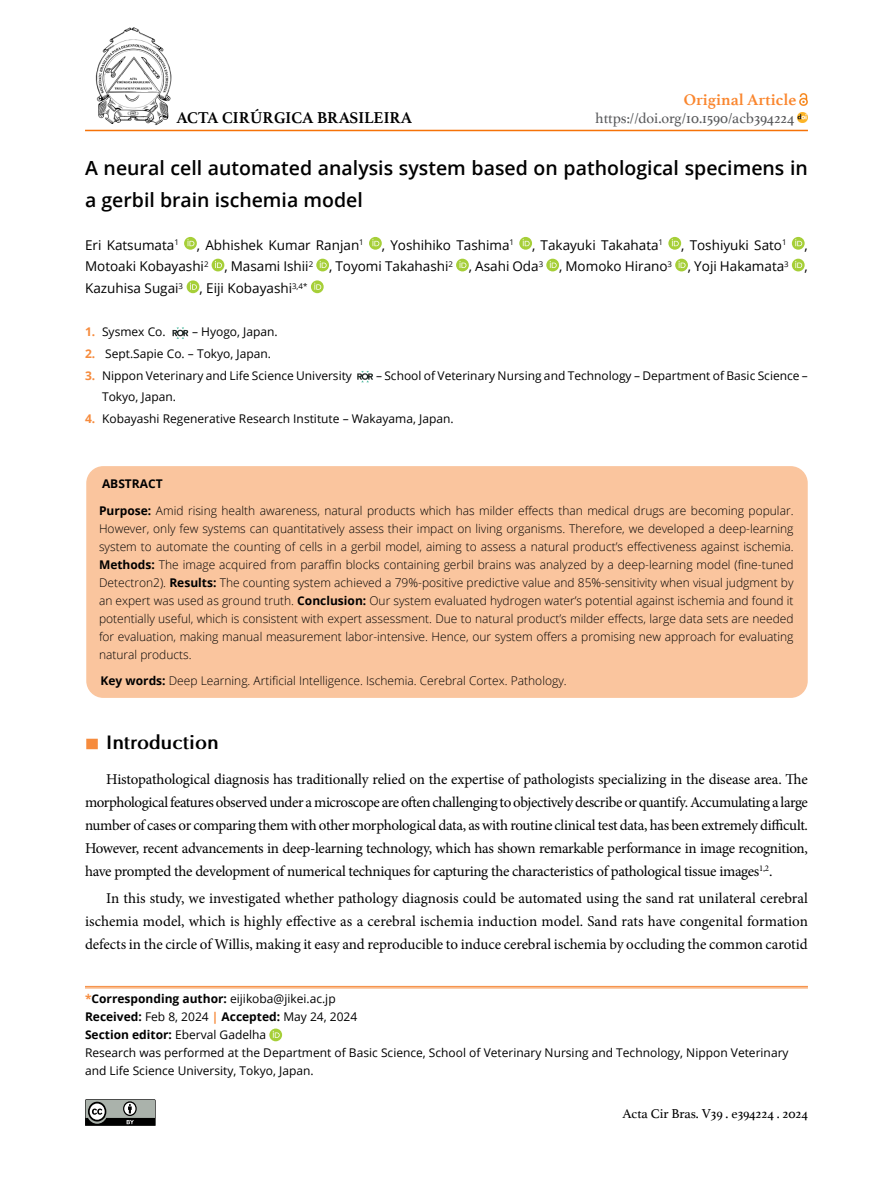
<style>
.page{position:relative;width:893px;height:1191px;background:#fff}
.page>*{position:absolute;margin:0;border:0;box-sizing:border-box;transform-origin:0 0}
.t1{font:600 19.5px/31.5px "Open Sans";color:#000}
.t2{font:700 19.5px "Optima";color:#000}
.t3{font:700 16.5px "Athelas";color:#000}
.t4{font:700 16.5px "Athelas";color:#fa862e}
.t5{font:15px/23px "Minion Pro";letter-spacing:-.015em;color:#000;text-align:justify}
.t6{font:15px "Athelas";color:#58595b}
.t7{font:13.5px/21.8px "Open Sans";color:#000;text-align:justify}
.t8{font:13.5px "Athelas";color:#000}
.t9{font:300 12px/18px "Open Sans";color:#000;text-align:justify}
.t10{font:12px/18px "Open Sans";color:#000}
.t11{font:700 12px "Open Sans";color:#000}
.s1{font-weight:700;color:#f68b3d}
.s2{font-weight:700}
</style>
<div class="page">
<img style="left:95px;top:27px;width:77px;height:98px">
<hr style="left:85px;top:130px;width:723px;height:1px;background:#f67207">
<svg style="left:85px;top:1099px;width:71px;height:27px;background:#757875"></svg>
<svg style="left:800px;top:93px;width:8px;height:13px"></svg>
<svg style="left:797px;top:112px;width:11px;height:11px"></svg>
<svg style="left:184px;top:237px;width:13px;height:13px"></svg>
<svg style="left:187px;top:239px;width:7px;height:7px"></svg>
<svg style="left:369px;top:237px;width:13px;height:13px"></svg>
<svg style="left:372px;top:239px;width:7px;height:7px"></svg>
<svg style="left:519px;top:237px;width:13px;height:13px"></svg>
<svg style="left:523px;top:239px;width:7px;height:7px"></svg>
<svg style="left:668px;top:237px;width:13px;height:13px"></svg>
<svg style="left:672px;top:239px;width:7px;height:7px"></svg>
<svg style="left:792px;top:237px;width:13px;height:13px"></svg>
<svg style="left:795px;top:239px;width:7px;height:7px"></svg>
<div style="left:212px;top:259px;width:12px;height:12px;background:#a6cf38;border-radius:50%"></div>
<svg style="left:215px;top:261px;width:7px;height:7px"></svg>
<svg style="left:316px;top:259px;width:13px;height:12px"></svg>
<svg style="left:320px;top:261px;width:7px;height:7px"></svg>
<svg style="left:456px;top:259px;width:13px;height:12px"></svg>
<svg style="left:459px;top:261px;width:7px;height:7px"></svg>
<svg style="left:546px;top:259px;width:13px;height:12px"></svg>
<svg style="left:550px;top:261px;width:7px;height:7px"></svg>
<svg style="left:675px;top:259px;width:13px;height:12px"></svg>
<svg style="left:679px;top:261px;width:6px;height:7px"></svg>
<div style="left:792px;top:259px;width:13px;height:12px;background:#a6cf38;border-radius:50%"></div>
<svg style="left:795px;top:261px;width:7px;height:7px"></svg>
<div style="left:187px;top:280px;width:12px;height:13px;background:#a6cf38;border-radius:50%"></div>
<svg style="left:190px;top:283px;width:7px;height:7px"></svg>
<svg style="left:311px;top:280px;width:13px;height:13px"></svg>
<svg style="left:314px;top:283px;width:7px;height:7px"></svg>
<svg style="left:172px;top:327px;width:16px;height:12px"></svg>
<svg style="left:357px;top:371px;width:16px;height:11px"></svg>
<div style="left:86px;top:466px;width:722px;height:232px;background:#fac59e;border-radius:17px"></div>
<div style="left:86px;top:738px;width:12px;height:11px;background:#f68b3d"></div>
<hr style="left:85px;top:986px;width:723px;height:1px;background:#f68b3d">
<hr style="left:85px;top:987px;width:723px;height:1px;background:#f68b3d">
<svg style="left:269px;top:1028px;width:13px;height:13px"></svg>
<svg style="left:273px;top:1030px;width:7px;height:7px"></svg>
<h2 class="t4" style="left:684px;top:86px;width:114px">Original Article</h2>
<p class="t6" style="left:595px;top:106px;width:200px">https://doi.org/10.1590/acb394224</p>
<h1 class="t1" style="left:85px;top:152px;width:724px">A neural cell automated analysis system based on pathological specimens in a gerbil brain ischemia model</h1>
<p class="t7" style="left:85px;top:233px;width:95px">Eri Katsumata<sup>1</sup></p>
<p class="t7" style="left:197px;top:233px;width:168px">, Abhishek Kumar Ranjan<sup>1</sup></p>
<p class="t7" style="left:382px;top:233px;width:134px">, Yoshihiko Tashima<sup>1</sup></p>
<p class="t7" style="left:532px;top:233px;width:133px">, Takayuki Takahata<sup>1</sup></p>
<p class="t7" style="left:681px;top:233px;width:107px">, Toshiyuki Sato<sup>1</sup></p>
<h2 class="t3" style="left:176px;top:104px;width:237px">ACTA CIRÚRGICA BRASILEIRA</h2>
<p class="t7" style="left:85px;top:233px;width:724px;text-indent:720px">, Motoaki Kobayashi<sup>2</sup> , Masami Ishii<sup>2</sup> , Toyomi Takahashi<sup>2</sup> , Asahi Oda<sup>3</sup> , Momoko Hirano<sup>3</sup> , Yoji Hakamata<sup>3</sup> , Kazuhisa Sugai<sup>3</sup> , Eiji Kobayashi<sup>3,4*</sup></p>
<p class="t10" style="left:85px;top:322px;width:82px"><span class="s1">1.</span> Sysmex Co.</p>
<p class="t10" style="left:192px;top:322px;width:87px">– Hyogo, Japan.</p>
<p class="t10" style="left:85px;top:344px;width:187px"><span class="s1">2.</span> Sept.Sapie Co. – Tokyo, Japan.</p>
<p class="t10" style="left:85px;top:366px;width:268px"><span class="s1">3.</span> Nippon Veterinary and Life Science University</p>
<p class="t10" style="left:376px;top:366px;width:433px">– School of Veterinary Nursing and Technology – Department of Basic Science –</p>
<p class="t10" style="left:102px;top:388px;width:76px">Tokyo, Japan.</p>
<p class="t10" style="left:85px;top:409px;width:370px"><span class="s1">4.</span> Kobayashi Regenerative Research Institute – Wakayama, Japan.</p>
<p class="t11" style="left:102px;top:475px;width:62px">ABSTRACT</p>
<p class="t9" style="left:99px;top:501px;width:696px"><span class="s2">Purpose:</span> Amid rising health awareness, natural products which has milder effects than medical drugs are becoming popular.<br>However, only few systems can quantitatively assess their impact on living organisms. Therefore, we developed a deep-learning system to automate the counting of cells in a gerbil model, aiming to assess a natural product’s effectiveness against ischemia.<br><span class="s2">Methods:</span> The image acquired from paraffin blocks containing gerbil brains was analyzed by a deep-learning model (fine-tuned Detectron2). <span class="s2">Results:</span> The counting system achieved a 79%-positive predictive value and 85%-sensitivity when visual judgment by an expert was used as ground truth. <span class="s2">Conclusion:</span> Our system evaluated hydrogen water’s potential against ischemia and found it potentially useful, which is consistent with expert assessment. Due to natural product’s milder effects, large data sets are needed for evaluation, making manual measurement labor-intensive. Hence, our system offers a promising new approach for evaluating natural products.</p>
<p class="t9" style="left:101px;top:671px;width:468px"><span class="s2">Key words:</span> Deep Learning. Artificial Intelligence. Ischemia. Cerebral Cortex. Pathology.</p>
<h1 class="t2" style="left:106px;top:730px;width:114px">Introduction</h1>
<p class="t5" style="left:85px;top:768px;width:724px;text-indent:21px">Histopathological diagnosis has traditionally relied on the expertise of pathologists specializing in the disease area. The morphological features observed under a microscope are often challenging to objectively describe or quantify. Accumulating a large number of cases or comparing them with other morphological data, as with routine clinical test data, has been extremely difficult.<br>However, recent advancements in deep-learning technology, which has shown remarkable performance in image recognition, have prompted the development of numerical techniques for capturing the characteristics of pathological tissue images<sup>1,2</sup>.</p>
<p class="t5" style="left:85px;top:887px;width:724px;text-indent:21px">In this study, we investigated whether pathology diagnosis could be automated using the sand rat unilateral cerebral ischemia model, which is highly effective as a cerebral ischemia induction model. Sand rats have congenital formation defects in the circle of Willis, making it easy and reproducible to induce cerebral ischemia by occluding the common carotid</p>
<p class="t10" style="left:85px;top:989px;width:705px"><span class="s1">*</span><span class="s2">Corresponding author:</span> eijikoba@jikei.ac.jp<br><span class="s2">Received:</span> Feb 8, 2024 <span class="s1">|</span> <span class="s2">Accepted:</span> May 24, 2024<br><span class="s2">Section editor:</span> Eberval Gadelha<br>Research was performed at the Department of Basic Science, School of Veterinary Nursing and Technology, Nippon Veterinary and Life Science University, Tokyo, Japan.</p>
<p class="t8" style="left:623px;top:1102px;width:187px">Acta Cir Bras. V39 . e394224 . 2024</p>
</div>
